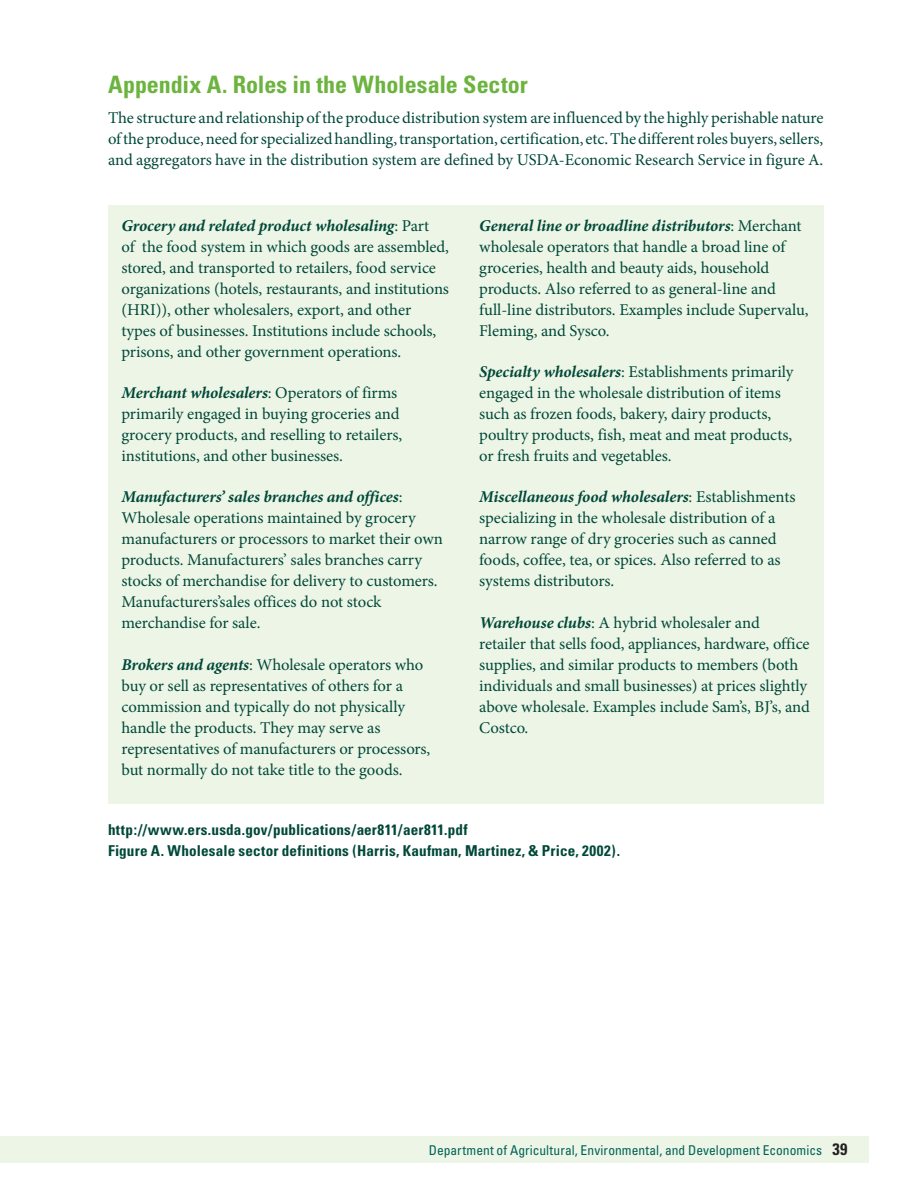
<style>
.page{position:relative;width:918px;height:1188px;background:#fff}
.page>*{position:absolute;margin:0;border:0;box-sizing:border-box;transform-origin:0 0}
.t1{font:700 condensed 24px "Univers";color:#6cb43f}
.t2{font:16.5px/21px "Minion Pro";letter-spacing:-.005em;color:#004839}
.t3{font:700 condensed 15px/21px "Univers";letter-spacing:.01em;color:#004839}
.t4{font:condensed 13.5px "Univers";letter-spacing:.005em;color:#006256}
.s1{font-weight:700;font-style:italic}
.s2{font-weight:700;font-size:16.5px;color:#231f20}
</style>
<div class="page">
<div style="left:0;top:1136px;width:868px;height:27px;background:#edf5e6"></div>
<div style="left:108px;top:205px;width:716px;height:599px;background:#edf5e6"></div>
<h1 class="t1" style="left:108px;top:70px;width:421px">Appendix A. Roles in the Wholesale Sector</h1>
<p class="t2" style="left:108px;top:108px;width:717px;text-align:justify">The structure and relationship of the produce distribution system are influenced by the highly perishable nature of the produce, need for specialized handling, transportation, certification, etc. The different roles buyers, sellers, and aggregators have in the distribution system are defined by USDA-Economic Research Service in figure A.</p>
<p class="t2" style="left:122px;top:215px;width:329px"><span class="s1">Grocery and related product wholesaling</span>: Part<br>of the food system in which goods are assembled, stored, and transported to retailers, food service organizations (hotels, restaurants, and institutions (HRI)), other wholesalers, export, and other types of businesses. Institutions include schools, prisons, and other government operations.</p>
<p class="t2" style="left:122px;top:382px;width:282px"><span class="s1">Merchant wholesalers</span>: Operators of firms primarily engaged in buying groceries and grocery products, and reselling to retailers, institutions, and other businesses.</p>
<p class="t2" style="left:122px;top:487px;width:323px"><span class="s1">Manufacturers’ sales branches and offices</span>:<br>Wholesale operations maintained by grocery manufacturers or processors to market their own products. Manufacturers’ sales branches carry stocks of merchandise for delivery to customers.<br>Manufacturers’sales offices do not stock merchandise for sale.</p>
<p class="t2" style="left:122px;top:654px;width:310px"><span class="s1">Brokers and agents</span>: Wholesale operators who buy or sell as representatives of others for a commission and typically do not physically handle the products. They may serve as representatives of manufacturers or processors, but normally do not take title to the goods.</p>
<p class="t2" style="left:479px;top:215px;width:331px"><span class="s1">General line or broadline distributors</span>: Merchant wholesale operators that handle a broad line of groceries, health and beauty aids, household products. Also referred to as general-line and full-line distributors. Examples include Supervalu, Fleming, and Sysco.</p>
<p class="t2" style="left:479px;top:361px;width:316px"><span class="s1">Specialty wholesalers</span>: Establishments primarily engaged in the wholesale distribution of items such as frozen foods, bakery, dairy products, poultry products, fish, meat and meat products, or fresh fruits and vegetables.</p>
<p class="t2" style="left:479px;top:487px;width:318px"><span class="s1">Miscellaneous food wholesalers</span>: Establishments specializing in the wholesale distribution of a narrow range of dry groceries such as canned foods, coffee, tea, or spices. Also referred to as systems distributors.</p>
<p class="t2" style="left:479px;top:612px;width:332px"><span class="s1">Warehouse clubs</span>: A hybrid wholesaler and retailer that sells food, appliances, hardware, office supplies, and similar products to members (both individuals and small businesses) at prices slightly above wholesale. Examples include Sam’s, BJ’s, and Costco.</p>
<p class="t3" style="left:108px;top:819px;width:514px">http://www.ers.usda.gov/publications/aer811/aer811.pdf<br>Figure A. Wholesale sector definitions (Harris, Kaufman, Martinez, &amp; Price, 2002).</p>
<p class="t4" style="left:429px;top:1142px;width:420px">Department of Agricultural, Environmental, and Development Economics <span class="s2">39</span></p>
</div>
